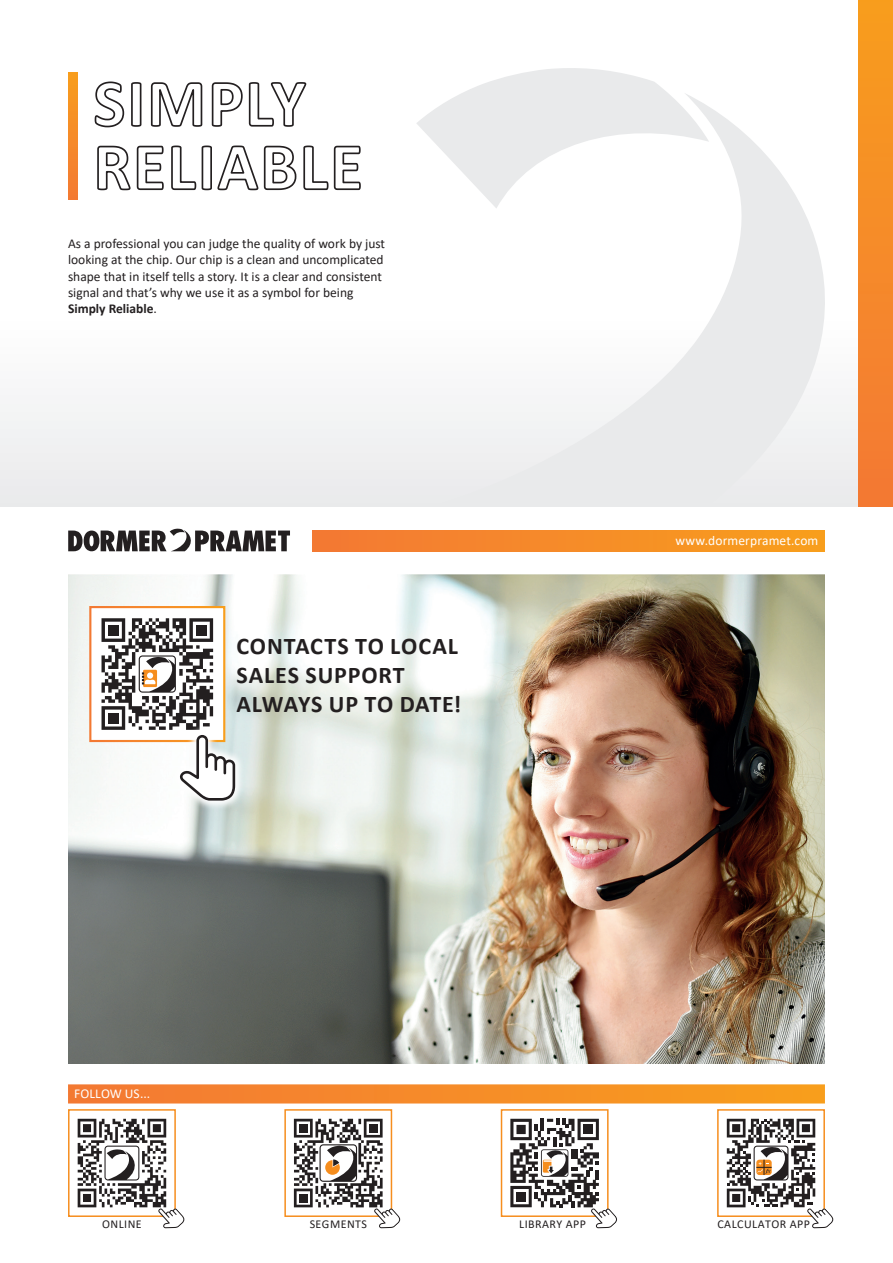
<style>
.page{position:relative;width:893px;height:1263px;background:#fff}
.page>*{position:absolute;margin:0;border:0;box-sizing:border-box;transform-origin:0 0}
.t1{font:700 24px/28.8px "Calibri";letter-spacing:.035em;color:#231f20}
.t2{font:13.5px/16.2px "Calibri";color:#231f20}
.t3{font:13.5px "Calibri";letter-spacing:.01em;color:#fff}
.t4{font:12px "Calibri";letter-spacing:.04em;color:#231f20}
.s1{font-weight:700}
</style>
<div class="page">
<div style="left:0;top:238px;width:893px;height:268px;background:linear-gradient(to bottom,#fff,#ebeced)"></div>
<svg style="left:416px;top:66px;width:443px;height:440px"></svg>
<svg style="left:97px;top:145px;width:264px;height:46px"></svg>
<svg style="left:211px;top:82px;width:96px;height:45px"></svg>
<svg style="left:150px;top:82px;width:53px;height:45px"></svg>
<svg style="left:94px;top:81px;width:48px;height:47px"></svg>
<svg style="left:68px;top:73px;width:10px;height:126px"></svg>
<svg style="left:68px;top:529px;width:222px;height:22px"></svg>
<svg style="left:68px;top:1084px;width:757px;height:19px;background:#f58d2c"></svg>
<img style="left:68px;top:574px;width:757px;height:489px">
<div style="left:313px;top:530px;width:512px;height:21px;background:linear-gradient(to right,#f37834,#f89f1c)"></div>
<div style="left:859px;top:0;width:34px;height:506px;background:linear-gradient(to bottom,#f89d1d,#f37834)"></div>
<div style="left:68px;top:1109px;width:108px;height:108px;border:2px solid #f68e1e"></div>
<div style="left:717px;top:1109px;width:108px;height:108px;border:2px solid #f68e1e"></div>
<div style="left:501px;top:1109px;width:108px;height:108px;border:2px solid #f68e1e"></div>
<div style="left:284px;top:1109px;width:108px;height:108px;border:2px solid #f68e1e"></div>
<svg style="left:727px;top:1119px;width:106px;height:109px"></svg>
<svg style="left:510px;top:1119px;width:107px;height:109px"></svg>
<svg style="left:294px;top:1119px;width:106px;height:109px"></svg>
<svg style="left:78px;top:1119px;width:106px;height:109px"></svg>
<div style="left:90px;top:607px;width:134px;height:134px;background:#fff"></div>
<div style="left:89px;top:606px;width:136px;height:136px;border:2px solid #fff"></div>
<svg style="left:170px;top:725px;width:75px;height:86px"></svg>
<svg style="left:102px;top:618px;width:133px;height:183px"></svg>
<p class="t2" style="left:68px;top:235px;width:319px">As a professional you can judge the quality of work by just looking at the chip. Our chip is a clean and uncomplicated shape that in itself tells a story. It is a clear and consistent signal and that’s why we use it as a symbol for being <span class="s1">Simply Reliable</span>.</p>
<h1 class="t1" style="left:236px;top:631px;width:226px">CONTACTS TO LOCAL<br>SALES SUPPORT<br>ALWAYS UP TO DATE!</h1>
<p class="t3" style="left:74px;top:1084px;width:78px">FOLLOW US...</p>
<p class="t3" style="left:675px;top:531px;width:144px">www.dormerpramet.com</p>
<p class="t4" style="left:102px;top:1216px;width:41px">ONLINE</p>
<p class="t4" style="left:310px;top:1216px;width:59px">SEGMENTS</p>
<p class="t4" style="left:519px;top:1216px;width:68px">LIBRARY APP</p>
<p class="t4" style="left:717px;top:1216px;width:94px">CALCULATOR APP</p>
</div>
